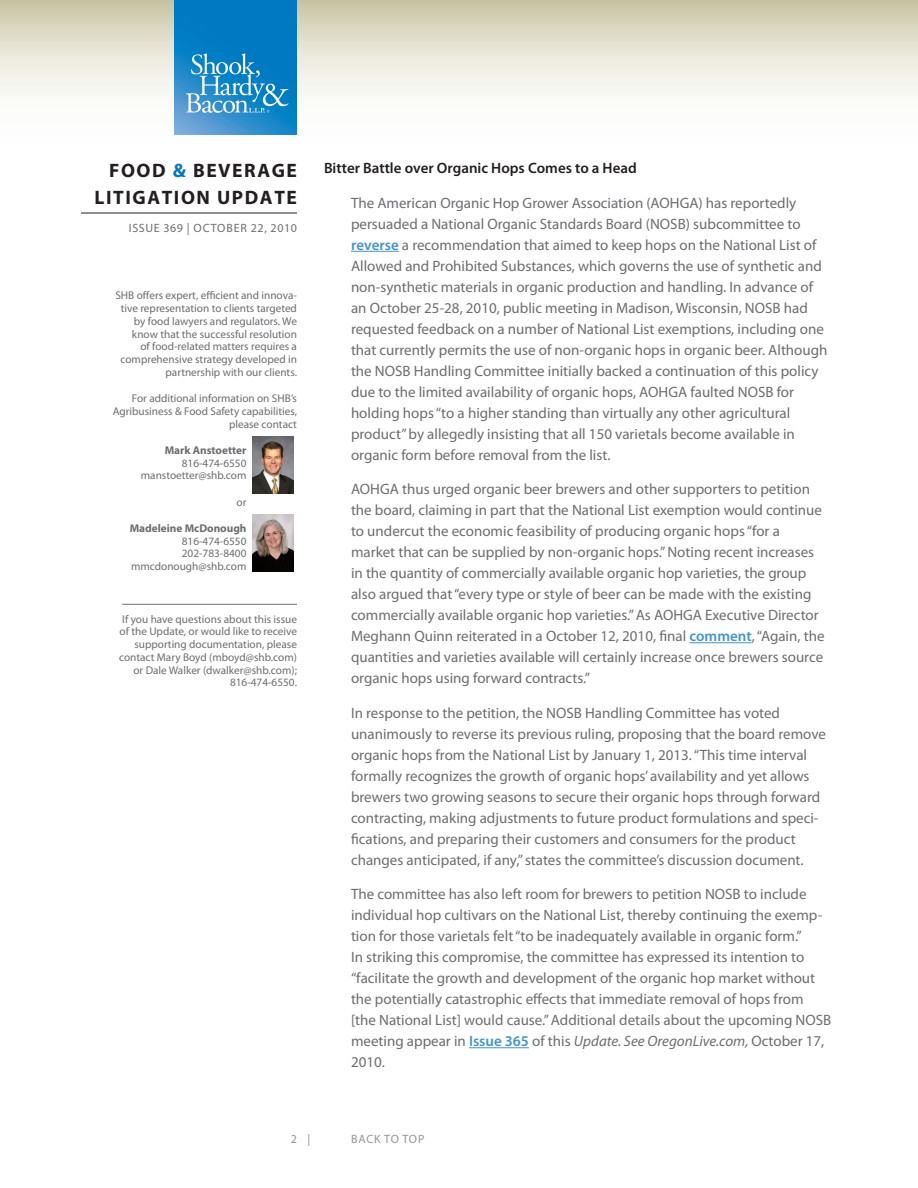
<style>
.page{position:relative;width:918px;height:1188px;background:#fff}
.page>*{position:absolute;margin:0;border:0;box-sizing:border-box;transform-origin:0 0}
.t1{font:700 19.5px/27px "Myriad Pro";letter-spacing:.08em;color:#231f20;text-align:right}
.Body{font:15px/21px "Myriad Pro";color:#6c6d70}
.Subhead{font:600 15px "Myriad Pro";color:#231f20}
.t2{font:12px "Myriad Pro";letter-spacing:.05em;color:#6c6d70}
.Body-2{font:12px "Myriad Pro";letter-spacing:.06em;color:#939598}
.Body-3{font:11.25px/12.8px "Myriad Pro";color:#6c6d70;text-align:right}
.s1{color:#0079c2}
.s2{font-weight:700}
.s3{font-weight:600;color:#4393cf}
.s4{font-style:italic}
</style>
<div class="page">
<svg style="left:0;top:0;width:918px;height:135px"></svg>
<hr style="left:81px;top:213px;width:216px;height:1px;background:#231f20">
<img style="left:175px;top:0;width:122px;height:135px">
<hr style="left:351px;top:251px;width:48px;height:1px;background:#4393cf">
<hr style="left:689px;top:642px;width:63px;height:1px;background:#4393cf">
<hr style="left:469px;top:1047px;width:60px;height:1px;background:#4393cf">
<hr style="left:122px;top:604px;width:175px;height:1px;background:#6c6d70">
<img style="left:253px;top:514px;width:40px;height:57px">
<img style="left:253px;top:436px;width:41px;height:58px">
<p class="t1" style="left:94px;top:156px;width:204px">FOOD <span class="s1">&amp;</span> BEVERAGE<br>LITIGATION UPDATE</p>
<p class="t2" style="left:129px;top:221px;width:170px">ISSUE 369 | OCTOBER 22, 2010</p>
<p class="Body-3" style="left:115px;top:289px;width:183px">SHB offers expert, efficient and innova&shy;tive representation to clients targeted by food lawyers and regulators. We know that the successful resolution<br>of food-related matters requires a comprehensive strategy developed in partnership with our clients.</p>
<p class="Body-3" style="left:113px;top:392px;width:186px">For additional information on SHB’s<br>Agribusiness &amp; Food Safety capabilities, please contact</p>
<p class="Body-3" style="left:141px;top:444px;width:107px"><span class="s2">Mark Anstoetter<br></span>816-474-6550 manstoetter@shb.com</p>
<p class="Body-3" style="left:237px;top:495px;width:11px">or</p>
<p class="Body-3" style="left:130px;top:522px;width:118px"><span class="s2">Madeleine McDonough<br></span>816-474-6550<br>202-783-8400 mmcdonough@shb.com</p>
<p class="Body-3" style="left:119px;top:612px;width:179px">If you have questions about this issue of the Update, or would like to receive supporting documentation, please contact Mary Boyd (mboyd@shb.com) or Dale Walker (dwalker@shb.com);<br>816-474-6550.</p>
<p class="Subhead" style="left:324px;top:159px;width:314px">Bitter Battle over Organic Hops Comes to a Head</p>
<p class="Body" style="left:351px;top:192px;width:478px">The American Organic Hop Grower Association (AOHGA) has reportedly persuaded a National Organic Standards Board (NOSB) subcommittee to <span class="s3">reverse</span> a recommendation that aimed to keep hops on the National List of Allowed and Prohibited Substances, which governs the use of synthetic and non-synthetic materials in organic production and handling. In advance of an October 25-28, 2010, public meeting in Madison, Wisconsin, NOSB had requested feedback on a number of National List exemptions, including one that currently permits the use of non-organic hops in organic beer. Although the NOSB Handling Committee initially backed a continuation of this policy due to the limited availability of organic hops, AOHGA faulted NOSB for holding hops “to a higher standing than virtually any other agricultural product” by allegedly insisting that all 150 varietals become available in organic form before removal from the list.</p>
<p class="Body" style="left:351px;top:478px;width:475px">AOHGA thus urged organic beer brewers and other supporters to petition the board, claiming in part that the National List exemption would continue to undercut the economic feasibility of producing organic hops “for a market that can be supplied by non-organic hops.” Noting recent increases in the quantity of commercially available organic hop varieties, the group also argued that “every type or style of beer can be made with the existing commercially available organic hop varieties.” As AOHGA Executive Director Meghann Quinn reiterated in a October 12, 2010, final <span class="s3">comment</span>, “Again, the quantities and varieties available will certainly increase once brewers source organic hops using forward contracts.”</p>
<p class="Body" style="left:351px;top:702px;width:476px">In response to the petition, the NOSB Handling Committee has voted unanimously to reverse its previous ruling, proposing that the board remove organic hops from the National List by January 1, 2013. “This time interval formally recognizes the growth of organic hops’ availability and yet allows brewers two growing seasons to secure their organic hops through forward contracting, making adjustments to future product formulations and speci&shy;fications, and preparing their customers and consumers for the product changes anticipated, if any,” states the committee’s discussion document.</p>
<p class="Body" style="left:351px;top:883px;width:482px">The committee has also left room for brewers to petition NOSB to include individual hop cultivars on the National List, thereby continuing the exemp&shy;tion for those varietals felt “to be inadequately available in organic form.”<br>In striking this compromise, the committee has expressed its intention to “facilitate the growth and development of the organic hop market without the potentially catastrophic effects that immediate removal of hops from [the National List] would cause.” Additional details about the upcoming NOSB meeting appear in <span class="s3">Issue 365</span> of this <span class="s4">Update. See OregonLive.com,</span> October 17, 2010.</p>
<p class="Body-2" style="left:291px;top:1132px;width:21px">2 |</p>
<p class="Body-2" style="left:351px;top:1132px;width:75px">BACK TO TOP</p>
</div>
